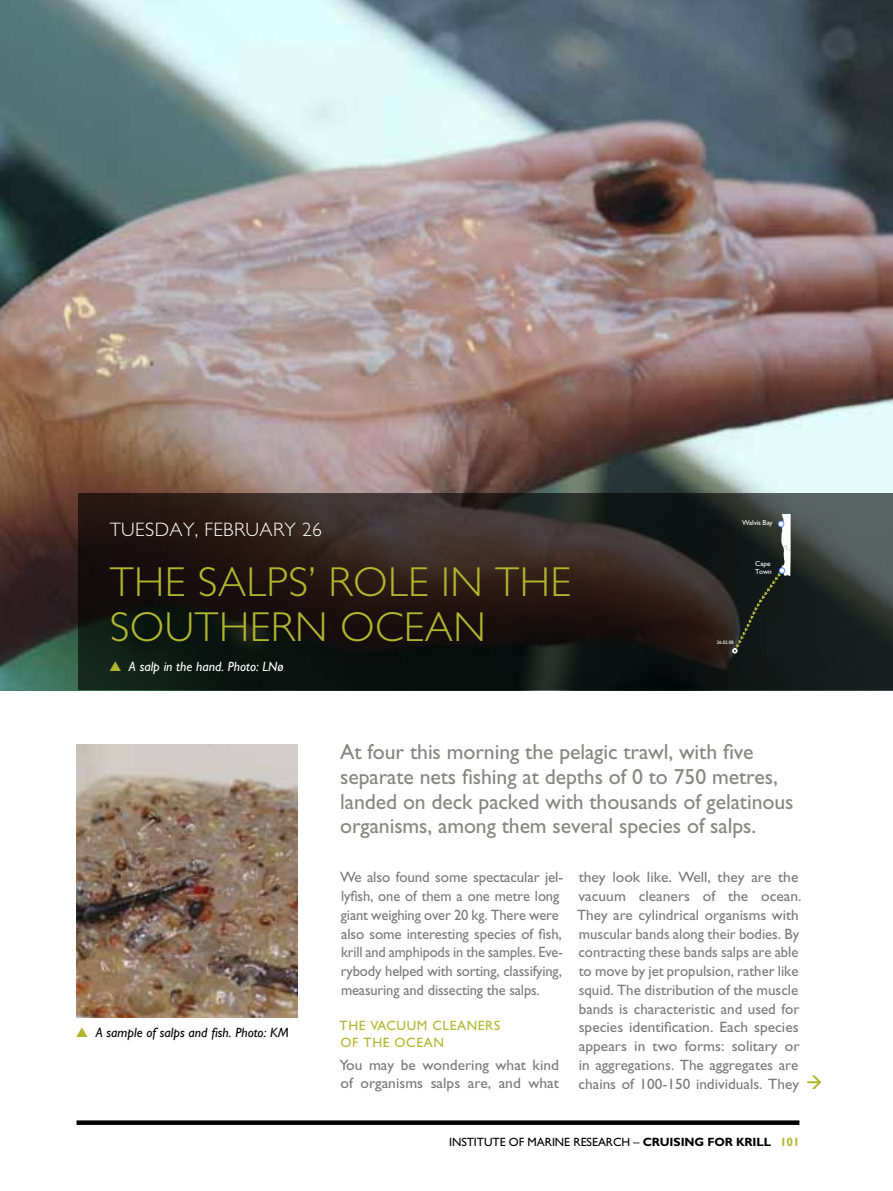
<style>
.page{position:relative;width:893px;height:1191px;background:#fff}
.page>*{position:absolute;margin:0;border:0;box-sizing:border-box;transform-origin:0 0}
.t1{font:300 42px/45px "Gill Sans";letter-spacing:.01em;color:#b0b62e}
.t2{font:21.75px/24.8px "Gill Sans";letter-spacing:-.005em;color:#868685}
.t3{font:300 19.5px "Gill Sans";letter-spacing:.02em;color:#fff}
.t4{font:500 18px "Apex New";color:#b0b62e}
.t5{font:15px/18.8px "Gill Sans";color:#7a7a7a}
.t6{font:italic 13.5px "Gill Sans";color:#000}
.t7{font:13.5px "Gill Sans";color:#b0b62e}
.t8{font:italic 13.5px "Gill Sans";color:#fff}
.t9{font:12px "Gill Sans";letter-spacing:-.005em;color:#000}
.t10{font:7.2px/7.5px "Gill Sans";letter-spacing:-.015em;color:#fff}
.t11{font:4.95px "Gill Sans";color:#fff}
.s1{font-family:"Apex New";font-weight:500;font-style:normal;font-size:12.75px;color:#b0b62e}
.s2{font-weight:700}
.s3{font-weight:700;color:#b0b62e}
</style>
<div class="page">
<svg style="left:77px;top:1120px;width:722px;height:4px;background:#1a1a1a"></svg>
<img style="left:0;top:0;width:893px;height:690px">
<img style="left:77px;top:744px;width:221px;height:273px">
<svg style="left:79px;top:493px;width:814px;height:197px;background:#231f1c"></svg>
<svg style="left:732px;top:514px;width:59px;height:139px;background:#292e2b"></svg>
<h3 class="t3" style="left:110px;top:518px;width:214px">TUESDAY, FEBRUARY 26</h3>
<h1 class="t1" style="left:110px;top:559px;width:458px">THE SALPS’ ROLE IN THE<br>SOUTHERN OCEAN</h1>
<p class="t8" style="left:110px;top:658px;width:175px"><span class="s1">▲</span> A salp in the hand. Photo: LNø</p>
<p class="t10" style="left:742px;top:518px;width:32px">Walvis Bay</p>
<p class="t10" style="left:755px;top:560px;width:18px">Cape<br>Town</p>
<p class="t11" style="left:717px;top:640px;width:18px">26.02.08</p>
<p class="t6" style="left:77px;top:1024px;width:214px"><span class="s1">▲</span> A sample of salps and fish. Photo: KM</p>
<h2 class="t2" style="left:340px;top:739px;width:455px">At four this morning the pelagic trawl, with five separate nets fishing at depths of 0 to 750 metres, landed on deck packed with thousands of gelatinous organisms, among them several species of salps.</h2>
<p class="t5" style="left:340px;top:867px;width:224px">We also found some spectacular jel&shy;lyfish, one of them a one metre long giant weighing over 20 kg. There were also some interesting species of fish, krill and amphipods in the samples. Eve&shy;rybody helped with sorting, classifying, measuring and dissecting the salps.</p>
<p class="t7" style="left:340px;top:1017px;width:10px">THE</p>
<p class="t7" style="left:370px;top:1017px;width:18px">VACUU</p>
<p class="t7" style="left:417px;top:1017px;width:43px">M CLEANERS</p>
<p class="t7" style="left:341px;top:1035px;width:33px">OF THE</p>
<p class="t7" style="left:394px;top:1035px;width:11px">OCEAN</p>
<p class="t5" style="left:339px;top:1055px;width:221px">You may be wondering what kind of organisms salps are, and what</p>
<p class="t5" style="left:577px;top:867px;width:226px">they look like. Well, they are the vacuum cleaners of the ocean.<br>They are cylindrical organisms with muscular bands along their bodies. By contracting these bands salps are able to move by jet propulsion, rather like squid. The distribution of the muscle bands is characteristic and used for species identification. Each species appears in two forms: solitary or in aggregations. The aggregates are chains of 100-150 individuals. They</p>
<p class="t4" style="left:807px;top:1070px;width:16px">→</p>
<p class="t9" style="left:449px;top:1134px;width:352px">Institute of Marine Research – <span class="s2">CRUISING FOR KRILL</span> <span class="s3">101</span></p>
</div>
